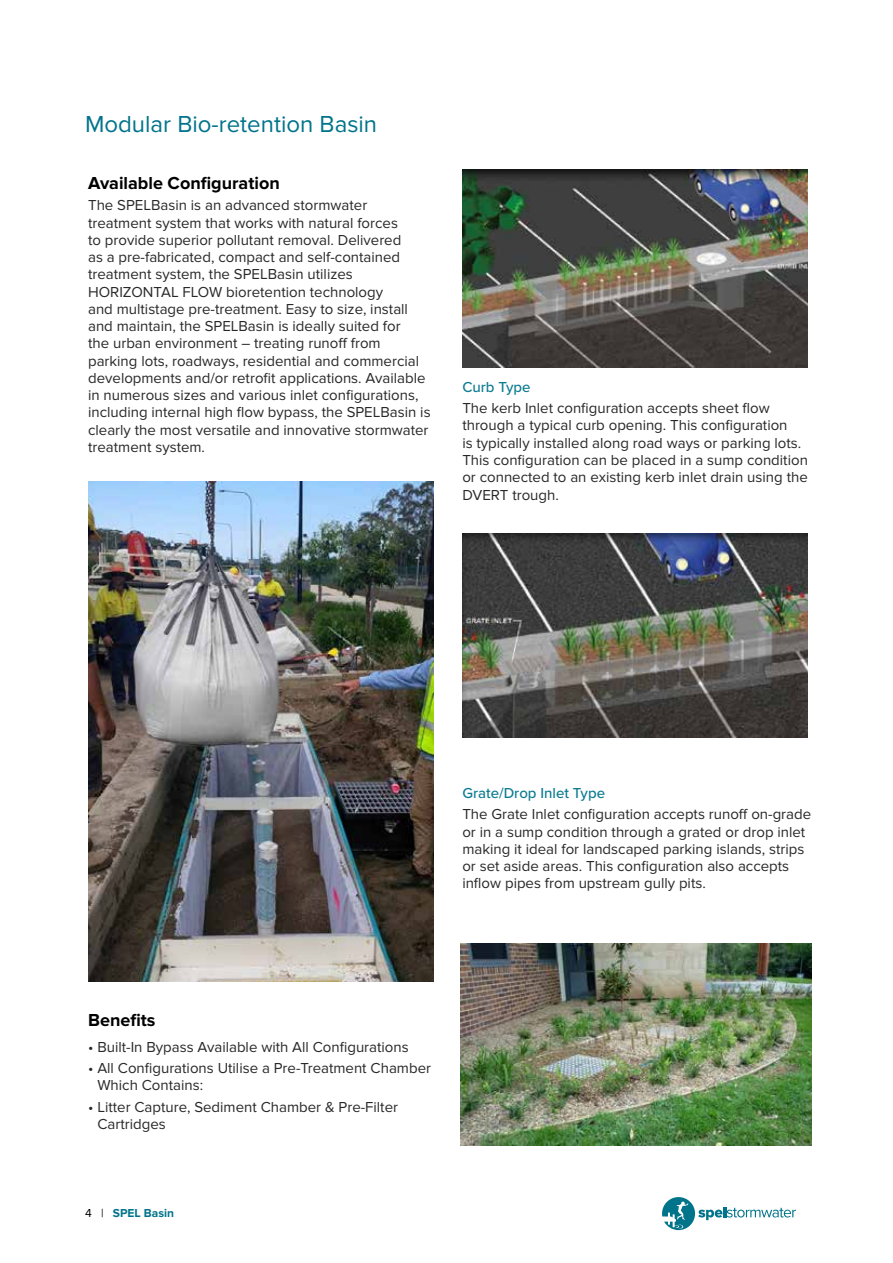
<style>
.page{position:relative;width:893px;height:1263px;background:#fff}
.page>*{position:absolute;margin:0;border:0;box-sizing:border-box;transform-origin:0 0}
.t1{font:24px "Proxima Nova";color:#00748b}
.t2{font:700 18px "Proxima Nova";color:#000}
.t3{font:15px/17.2px "Proxima Nova";color:#292829}
.t4{font:500 15px "Proxima Nova";color:#0d7b91}
.t5{font:700 12px "Proxima Nova";color:#00748b}
.s1{font-weight:400;color:#000}
</style>
<div class="page">
<svg style="left:662px;top:1197px;width:134px;height:33px"></svg>
<img style="left:462px;top:169px;width:346px;height:198px">
<img style="left:462px;top:534px;width:346px;height:203px">
<img style="left:88px;top:481px;width:346px;height:500px">
<img style="left:460px;top:943px;width:352px;height:202px">
<h1 class="t1" style="left:85px;top:110px;width:294px">Modular Bio-retention Basin</h1>
<p class="t2" style="left:88px;top:172px;width:193px">Available Configuration</p>
<p class="t3" style="left:88px;top:197px;width:344px">The SPELBasin is an advanced stormwater treatment system that works with natural forces<br>to provide superior pollutant removal. Delivered<br>as a pre-fabricated, compact and self-contained treatment system, the SPELBasin utilizes HORIZONTAL FLOW bioretention technology<br>and multistage pre-treatment. Easy to size, install and maintain, the SPELBasin is ideally suited for<br>the urban environment – treating runoff from parking lots, roadways, residential and commercial developments and/or retrofit applications. Available in numerous sizes and various inlet configurations, including internal high flow bypass, the SPELBasin is clearly the most versatile and innovative stormwater treatment system.</p>
<p class="t4" style="left:462px;top:376px;width:70px">Curb Type</p>
<p class="t3" style="left:462px;top:400px;width:347px">The kerb Inlet configuration accepts sheet flow through a typical curb opening. This configuration<br>is typically installed along road ways or parking lots.<br>This configuration can be placed in a sump condition or connected to an existing kerb inlet drain using the DVERT trough.</p>
<p class="t4" style="left:462px;top:782px;width:144px">Grate/Drop Inlet Type</p>
<p class="t3" style="left:462px;top:806px;width:350px">The Grate Inlet configuration accepts runoff on-grade or in a sump condition through a grated or drop inlet making it ideal for landscaped parking islands, strips or set aside areas. This configuration also accepts inflow pipes from upstream gully pits.</p>
<p class="t2" style="left:88px;top:1009px;width:69px">Benefits</p>
<p class="t3" style="left:88px;top:1038px;width:322px">• Built-In Bypass Available with All Configurations</p>
<p class="t3" style="left:97px;top:1059px;width:335px;text-indent:-9px">• All Configurations Utilise a Pre-Treatment Chamber<br>Which Contains:</p>
<p class="t3" style="left:97px;top:1098px;width:302px;text-indent:-9px">• Litter Capture, Sediment Chamber &amp; Pre-Filter<br>Cartridges</p>
<p class="t5" style="left:85px;top:1206px;width:91px"><span class="s1">4 |</span> SPEL Basin</p>
</div>
